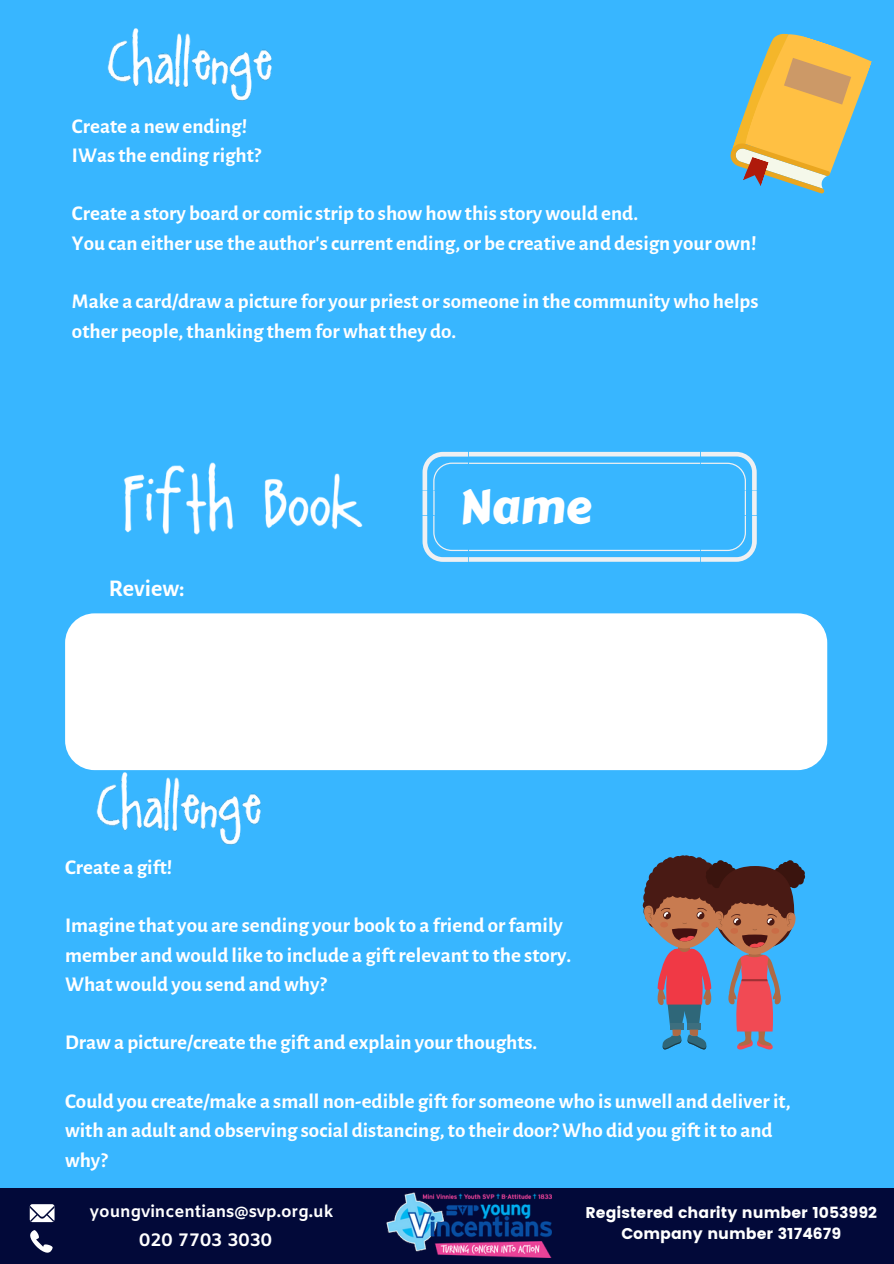
<style>
.page{position:relative;width:894px;height:1264px;background:#fff}
.page>*{position:absolute;margin:0;border:0;box-sizing:border-box;transform-origin:0 0}
.t1{font:47.25px "Carter One";color:#fff}
.t2{font:700 24px "Alegreya Sans";color:#fff}
.t3{font:700 21px/29.2px "Alegreya Sans";color:#fff}
.t4{font:700 18px "Amiko";color:#fff}
.t5{font:700 16.5px "Amiko";color:#fff}
.t6{font:15.45px/20.7px "Poppins";color:#fff;text-align:center}
</style>
<div class="page">
<div style="left:0;top:0;width:893px;height:1263px;background:#38b6ff"></div>
<div style="left:0;top:1188px;width:893px;height:75px;background:#020939"></div>
<img style="left:386px;top:1192px;width:165px;height:65px">
<svg style="left:30px;top:1230px;width:23px;height:22px"></svg>
<div style="left:30px;top:1204px;width:24px;height:18px;background:#fff;border-radius:3px"></div>
<svg style="left:30px;top:1204px;width:24px;height:17px"></svg>
<img style="left:107px;top:28px;width:165px;height:73px">
<svg style="left:427px;top:452px;width:329px;height:110px"></svg>
<div style="left:65px;top:613px;width:762px;height:157px;background:#fff;border-radius:29px"></div>
<img style="left:87px;top:769px;width:411px;height:76px">
<img style="left:124px;top:459px;width:503px;height:103px">
<svg style="left:730px;top:33px;width:142px;height:161px"></svg>
<svg style="left:642px;top:855px;width:163px;height:194px"></svg>
<p class="t3" style="left:72px;top:112px;width:190px">Create a newending!<br>IWasthe ending right?</p>
<p class="t3" style="left:72px;top:199px;width:686px">Create a story board orcomicstrip to showhowthisstorywould end.<br>You can either use the author'scurrent ending, or be creative and design your own!</p>
<p class="t3" style="left:72px;top:287px;width:687px">Make a card/drawa picture for your priest orsomeone in the communitywho helps other people,thanking them forwhatthey do.</p>
<p class="t2" style="left:109px;top:576px;width:78px">Review:</p>
<h1 class="t1" style="left:459px;top:470px;width:133px">Name</h1>
<p class="t3" style="left:65px;top:852px;width:109px">Create a gift!</p>
<p class="t3" style="left:65px;top:911px;width:507px">Imagine that you are sending your book to a friend orfamily member andwould like to include a giftrelevantto the story.<br>Whatwould you send andwhy?</p>
<p class="t3" style="left:65px;top:1028px;width:473px">Drawa picture/create the gift and explain yourthoughts.</p>
<p class="t3" style="left:65px;top:1087px;width:726px">Could you create/make a small non-edible giftforsomeonewho is unwell and deliverit, with an adult and observing social distancing,to their door? Who did you giftitto and why?</p>
<p class="t6" style="left:585px;top:1202px;width:293px">Registered charity number 1053992<br>Company number 3174679</p>
<p class="t5" style="left:90px;top:1201px;width:245px">youngvincentians@svp.org.uk</p>
<p class="t4" style="left:139px;top:1228px;width:134px">020 7703 3030</p>
</div>
